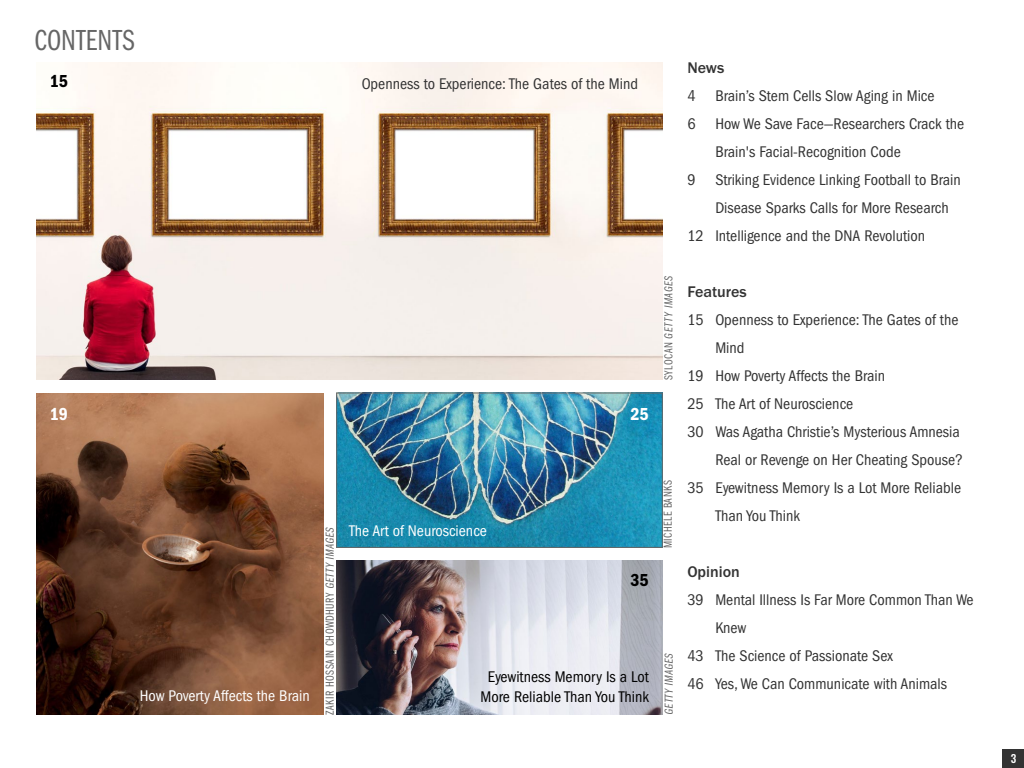
<style>
.page{position:relative;width:1024px;height:768px;background:#fff}
.page>*{position:absolute;margin:0;border:0;box-sizing:border-box;transform-origin:0 0}
.t1{font:30px "ITC Franklin Gothic Std Bk Cp";letter-spacing:.005em;color:#666}
.t2{font:18px "ITC Franklin Gothic Std Dm Cd";color:#000}
.t3{font:18px "ITC Franklin Gothic Std Dm Cd";color:#fff}
.t4{font:condensed 16px "ITC Franklin Gothic Std";color:#333}
.t5{font:condensed 16px/20px "ITC Franklin Gothic Std";color:#000;text-align:center}
.t6{font:condensed 16px "ITC Franklin Gothic Std";color:#fff}
.t7{font:500 16px "ITC Franklin Gothic Std";color:#333}
.t8{font:12px "ITC Franklin Gothic Std Bk Cp";letter-spacing:.045em;color:#666}
.t9{font:12px "ITC Franklin Gothic Std Bk Cp It";letter-spacing:.04em;color:#666}
.t10{font:italic 12px "ITC Franklin Gothic Std Bk Cp";color:#666}
.t11{font:500 11px "Oswald";color:#fff}
.s1{font-family:"ITC Franklin Gothic Std Bk Cp"}
.s2{font-style:italic}
</style>
<div class="page">
<img style="left:36px;top:62px;width:626px;height:318px">
<img style="left:36px;top:393px;width:288px;height:322px">
<img style="left:338px;top:395px;width:323px;height:151px">
<div style="left:336px;top:393px;width:327px;height:155px;border:1px solid #666"></div>
<img style="left:337px;top:560px;width:325px;height:155px">
<div style="left:1003px;top:749px;width:21px;height:19px;background:#333"></div>
<h1 class="t1" style="left:35px;top:23px;width:102px">CONTENTS</h1>
<p class="t2" style="left:50px;top:71px;width:20px">15</p>
<p class="t4" style="left:362px;top:75px;width:278px">Openness to Experience: The Gates of the Mind</p>
<p class="t3" style="left:50px;top:404px;width:20px">19</p>
<p class="t3" style="left:630px;top:404px;width:20px">25</p>
<p class="t9" style="left:662px;top:380px;width:106px;rotate:-90deg"><span class="s1">SYLOCAN</span> GETTY IMAGES</p>
<p class="t6" style="left:140px;top:686px;width:171px">How Poverty Affects the Brain</p>
<p class="t8" style="left:323px;top:715px;width:191px;rotate:-90deg">ZAKIR HOSSAIN CHOWDHURY <span class="s2">GETTY IMAGES</span></p>
<p class="t6" style="left:349px;top:522px;width:139px">The Art of Neuroscience</p>
<p class="t2" style="left:630px;top:569px;width:20px">35</p>
<p class="t8" style="left:661px;top:548px;width:69px;rotate:-90deg">MICHELE BANKS</p>
<p class="t5" style="left:481px;top:667px;width:170px">Eyewitness Memory Is a Lot<br>More Reliable Than You Think</p>
<p class="t10" style="left:662px;top:715px;width:65px;rotate:-90deg">GETTY IMAGES</p>
<p class="t7" style="left:687px;top:58px;width:39px">News</p>
<p class="t4" style="left:687px;top:86px;width:249px">4 Brain’s Stem Cells Slow Aging in Mice</p>
<p class="t4" style="left:687px;top:114px;width:278px">6 How We Save Face—Researchers Crack the</p>
<p class="t4" style="left:715px;top:142px;width:187px">Brain's Facial-Recognition Code</p>
<p class="t4" style="left:687px;top:170px;width:275px">9 Striking Evidence Linking Football to Brain</p>
<p class="t4" style="left:715px;top:198px;width:235px">Disease Sparks Calls for More Research</p>
<p class="t4" style="left:687px;top:226px;width:239px">12 Intelligence and the DNA Revolution</p>
<p class="t7" style="left:687px;top:282px;width:61px">Features</p>
<p class="t4" style="left:687px;top:310px;width:273px">15 Openness to Experience: The Gates of the</p>
<p class="t4" style="left:715px;top:338px;width:31px">Mind</p>
<p class="t4" style="left:687px;top:366px;width:199px">19 How Poverty Affects the Brain</p>
<p class="t4" style="left:687px;top:394px;width:167px">25 The Art of Neuroscience</p>
<p class="t4" style="left:687px;top:422px;width:274px">30 Was Agatha Christie’s Mysterious Amnesia</p>
<p class="t4" style="left:715px;top:450px;width:249px">Real or Revenge on Her Cheating Spouse?</p>
<p class="t4" style="left:687px;top:478px;width:275px">35 Eyewitness Memory Is a Lot More Reliable</p>
<p class="t4" style="left:715px;top:506px;width:86px">Than You Think</p>
<p class="t7" style="left:687px;top:562px;width:54px">Opinion</p>
<p class="t4" style="left:687px;top:590px;width:288px">39 Mental Illness Is Far More Common Than We</p>
<p class="t4" style="left:715px;top:618px;width:33px">Knew</p>
<p class="t4" style="left:687px;top:646px;width:207px">43 The Science of Passionate Sex</p>
<p class="t4" style="left:687px;top:674px;width:261px">46 Yes, We Can Communicate with Animals</p>
<p class="t11" style="left:1011px;top:753px;width:7px">3</p>
</div>
